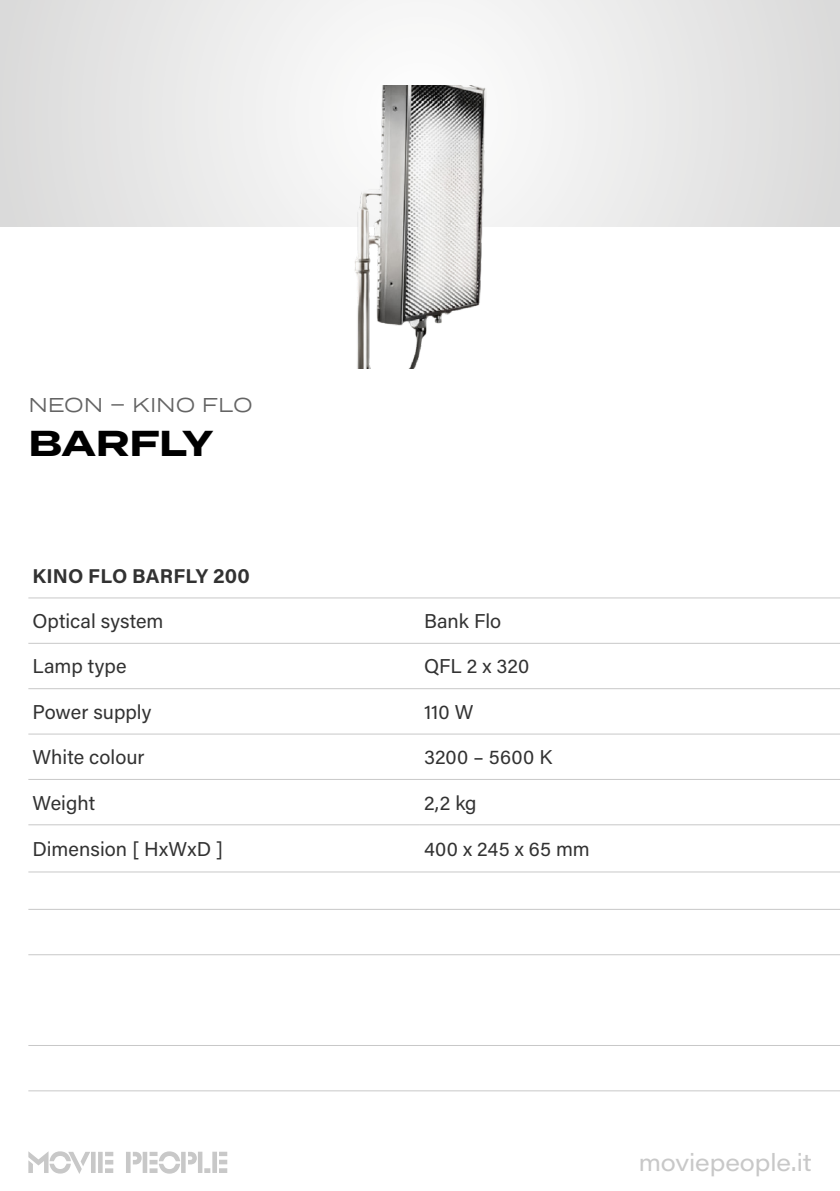
<style>
.page{position:relative;width:840px;height:1191px;background:#fff}
.page>*{position:absolute;margin:0;border:0;box-sizing:border-box;transform-origin:0 0}
.t1{font:700 36px "Termina";letter-spacing:-.01em;color:#000}
.t2{font:24px "Acumin Pro Wide";letter-spacing:-.005em;color:#c8c8c8}
.t3{font:20px "Acumin Pro";letter-spacing:.005em;color:#323232}
.t4{font:700 20px "Acumin Pro";letter-spacing:.01em;color:#323232}
.t5{font:20px "Termina";letter-spacing:-.005em;color:#646464}
</style>
<div class="page">
<svg style="left:28px;top:1151px;width:199px;height:23px"></svg>
<svg style="left:0;top:0;width:839px;height:227px"></svg>
<hr style="left:28px;top:597px;width:392px;height:1px;background:#c8c8c8">
<hr style="left:420px;top:597px;width:419px;height:1px;background:#c8c8c8">
<hr style="left:28px;top:643px;width:392px;height:1px;background:#c8c8c8">
<hr style="left:420px;top:643px;width:419px;height:1px;background:#c8c8c8">
<hr style="left:28px;top:688px;width:392px;height:1px;background:#c8c8c8">
<hr style="left:420px;top:688px;width:419px;height:1px;background:#c8c8c8">
<hr style="left:28px;top:733px;width:392px;height:1px;background:#c8c8c8">
<hr style="left:420px;top:733px;width:419px;height:1px;background:#c8c8c8">
<hr style="left:28px;top:779px;width:392px;height:1px;background:#c8c8c8">
<hr style="left:420px;top:779px;width:419px;height:1px;background:#c8c8c8">
<hr style="left:28px;top:824px;width:392px;height:1px;background:#c8c8c8">
<hr style="left:420px;top:824px;width:419px;height:1px;background:#c8c8c8">
<hr style="left:28px;top:871px;width:392px;height:1px;background:#c8c8c8">
<hr style="left:420px;top:871px;width:419px;height:1px;background:#c8c8c8">
<hr style="left:28px;top:909px;width:392px;height:1px;background:#c8c8c8">
<hr style="left:420px;top:909px;width:419px;height:1px;background:#c8c8c8">
<hr style="left:28px;top:954px;width:392px;height:1px;background:#c8c8c8">
<hr style="left:420px;top:954px;width:419px;height:1px;background:#c8c8c8">
<hr style="left:28px;top:1045px;width:392px;height:1px;background:#c8c8c8">
<hr style="left:420px;top:1045px;width:419px;height:1px;background:#c8c8c8">
<hr style="left:28px;top:1090px;width:392px;height:1px;background:#c8c8c8">
<hr style="left:420px;top:1090px;width:419px;height:1px;background:#c8c8c8">
<img style="left:353px;top:86px;width:133px;height:282px">
<p class="t5" style="left:28px;top:391px;width:226px">NEON – KINO FLO</p>
<h1 class="t1" style="left:28px;top:416px;width:186px">BARFLY</h1>
<p class="t4" style="left:32px;top:561px;width:219px">KINO FLO BARFLY 200</p>
<p class="t3" style="left:32px;top:607px;width:133px">Optical system</p>
<p class="t3" style="left:424px;top:607px;width:79px">Bank Flo</p>
<p class="t3" style="left:32px;top:652px;width:96px">Lamp type</p>
<p class="t3" style="left:424px;top:652px;width:107px">QFL 2 x 320</p>
<p class="t3" style="left:32px;top:698px;width:120px">Power supply</p>
<p class="t3" style="left:424px;top:698px;width:51px">110 W</p>
<p class="t3" style="left:32px;top:743px;width:114px">White colour</p>
<p class="t3" style="left:424px;top:743px;width:130px">3200 – 5600 K</p>
<p class="t3" style="left:32px;top:788px;width:64px">Weight</p>
<p class="t3" style="left:424px;top:788px;width:54px">2,2 kg</p>
<p class="t3" style="left:32px;top:835px;width:192px">Dimension [ HxWxD ]</p>
<p class="t3" style="left:424px;top:835px;width:167px">400 x 245 x 65 mm</p>
<p class="t2" style="left:638px;top:1145px;width:174px">moviepeople.it</p>
</div>
